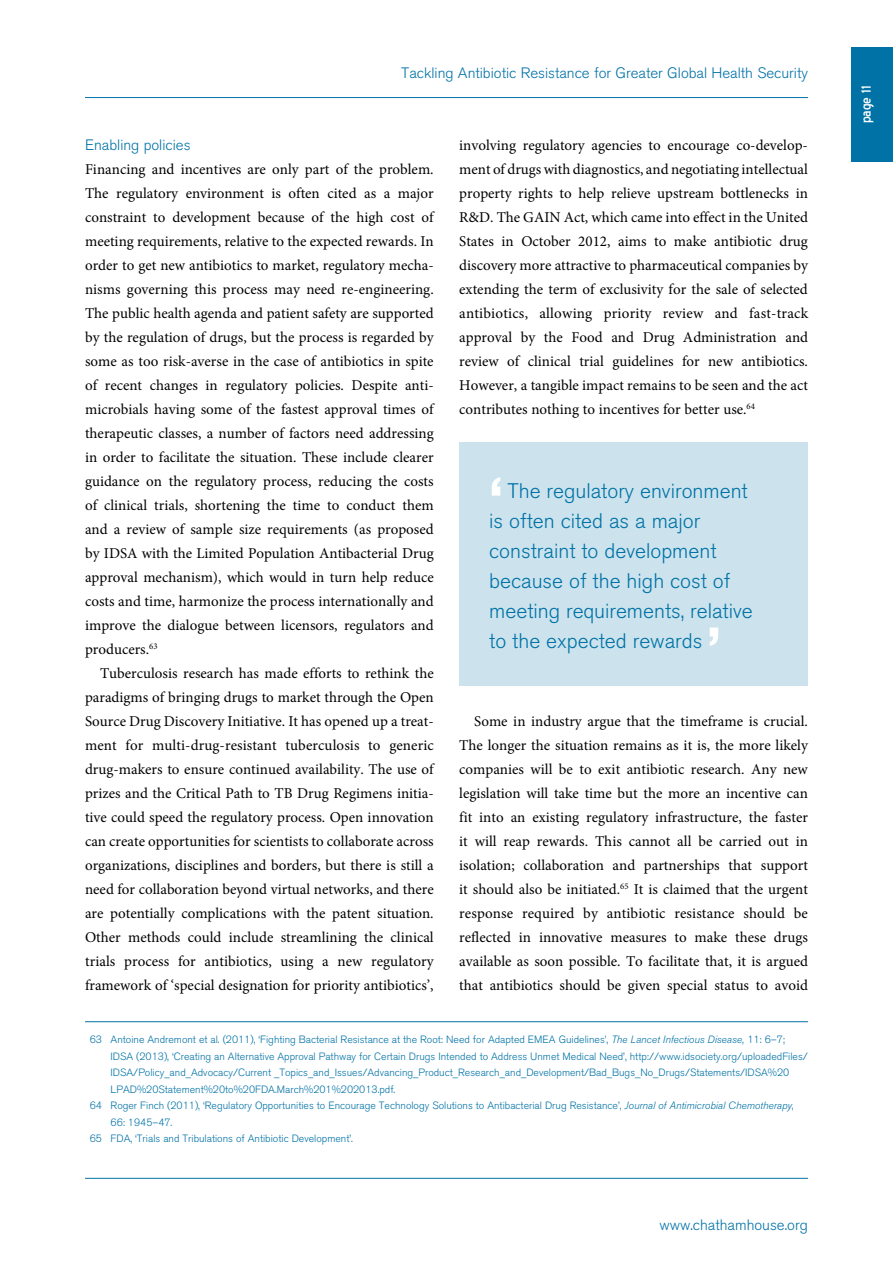
<style>
.page{position:relative;width:893px;height:1263px;background:#fff}
.page>*{position:absolute;margin:0;border:0;box-sizing:border-box;transform-origin:0 0}
.t1{font:700 54px "Akzidenz Grotesk BE";color:#fff}
.t2{font:300 21px/30px "Akzidenz Grotesk BE";color:#0072a6}
.t3{font:16.5px "Blue Highway";color:#fff}
.t4{font:15px/24px "Minion Pro";color:#000;text-align:justify}
.t5{font:300 15px "Akzidenz Grotesk BE";color:#0072a6}
.t6{font:300 10.5px "Akzidenz Grotesk BE";color:#0072a6}
.s1{font-style:italic}
</style>
<div class="page">
<hr style="left:85px;top:1178px;width:723px;height:1px;background:#0072a6">
<hr style="left:85px;top:97px;width:723px;height:1px;background:#0072a6">
<div style="left:851px;top:47px;width:41px;height:115px;background:#0072a6"></div>
<div style="left:459px;top:442px;width:349px;height:244px;background:#cce3ed"></div>
<hr style="left:85px;top:1021px;width:723px;height:1px;background:#0072a6">
<p class="t5" style="left:401px;top:64px;width:408px">Tackling Antibiotic Resistance for Greater Global Health Security</p>
<p class="t5" style="left:85px;top:136px;width:107px">Enabling policies</p>
<p class="t4" style="left:85px;top:157px;width:350px">Financing and incentives are only part of the problem.<br>The regulatory environment is often cited as a major constraint to development because of the high cost of meeting requirements, relative to the expected rewards. In order to get new antibiotics to market, regulatory mecha&shy;nisms governing this process may need re-engineering.<br>The public health agenda and patient safety are supported by the regulation of drugs, but the process is regarded by some as too risk-averse in the case of antibiotics in spite of recent changes in regulatory policies. Despite anti&shy;microbials having some of the fastest approval times of therapeutic classes, a number of factors need addressing in order to facilitate the situation. These include clearer guidance on the regulatory process, reducing the costs of clinical trials, shortening the time to conduct them and a review of sample size requirements (as proposed by IDSA with the Limited Population Antibacterial Drug approval mechanism), which would in turn help reduce costs and time, harmonize the process internationally and improve the dialogue between licensors, regulators and producers.<sup>63</sup></p>
<p class="t4" style="left:85px;top:661px;width:350px;text-indent:15px">Tuberculosis research has made efforts to rethink the paradigms of bringing drugs to market through the Open Source Drug Discovery Initiative. It has opened up a treat&shy;ment for multi-drug-resistant tuberculosis to generic drug-makers to ensure continued availability. The use of prizes and the Critical Path to TB Drug Regimens initia&shy;tive could speed the regulatory process. Open innovation can create opportunities for scientists to collaborate across organizations, disciplines and borders, but there is still a need for collaboration beyond virtual networks, and there are potentially complications with the patent situation.<br>Other methods could include streamlining the clinical trials process for antibiotics, using a new regulatory framework of ‘special designation for priority antibiotics’,</p>
<p class="t4" style="left:459px;top:133px;width:350px">involving regulatory agencies to encourage co-develop&shy;ment of drugs with diagnostics, and negotiating intellectual property rights to help relieve upstream bottlenecks in R&amp;D. The GAIN Act, which came into effect in the United States in October 2012, aims to make antibiotic drug discovery more attractive to pharmaceutical companies by extending the term of exclusivity for the sale of selected antibiotics, allowing priority review and fast-track approval by the Food and Drug Administration and review of clinical trial guidelines for new antibiotics.<br>However, a tangible impact remains to be seen and the act contributes nothing to incentives for better use.<sup>64</sup></p>
<h1 class="t1" style="left:489px;top:466px;width:15px">‘</h1>
<h2 class="t2" style="left:489px;top:476px;width:265px;text-indent:18px">The regulatory environment is often cited as a major constraint to development because of the high cost of meeting requirements, relative to the expected rewards</h2>
<h1 class="t1" style="left:707px;top:616px;width:15px">’</h1>
<p class="t4" style="left:459px;top:709px;width:350px;text-indent:15px">Some in industry argue that the timeframe is crucial.<br>The longer the situation remains as it is, the more likely companies will be to exit antibiotic research. Any new legislation will take time but the more an incentive can fit into an existing regulatory infrastructure, the faster it will reap rewards. This cannot all be carried out in isolation; collaboration and partnerships that support it should also be initiated.<sup>65</sup> It is claimed that the urgent response required by antibiotic resistance should be reflected in innovative measures to make these drugs available as soon possible. To facilitate that, it is argued that antibiotics should be given special status to avoid</p>
<p class="t6" style="left:90px;top:1034px;width:697px">63 Antoine Andremont et al. (2011), ‘Fighting Bacterial Resistance at the Root: Need for Adapted EMEA Guidelines’, <span class="s1">The Lancet Infectious Disease,</span> 11: 6–7;</p>
<p class="t6" style="left:111px;top:1050px;width:699px">IDSA (2013), ‘Creating an Alternative Approval Pathway for Certain Drugs Intended to Address Unmet Medical Need’, http://www.idsociety.org/uploadedFiles/</p>
<p class="t6" style="left:111px;top:1067px;width:680px">IDSA/Policy_and_Advocacy/Current _Topics_and_Issues/Advancing_Product_Research_and_Development/Bad_Bugs_No_Drugs/Statements/IDSA%20</p>
<p class="t6" style="left:111px;top:1083px;width:286px">LPAD%20Statement%20to%20FDA.March%201%202013.pdf.</p>
<p class="t6" style="left:90px;top:1100px;width:705px">64 Roger Finch (2011), ‘Regulatory Opportunities to Encourage Technology Solutions to Antibacterial Drug Resistance’, <span class="s1">Journal of Antimicrobial Chemotherapy</span>,</p>
<p class="t6" style="left:111px;top:1116px;width:63px">66: 1945–47.</p>
<p class="t6" style="left:90px;top:1133px;width:265px">65 FDA, ‘Trials and Tribulations of Antibiotic Development’.</p>
<p class="t5" style="left:659px;top:1216px;width:150px">www.chathamhouse.org</p>
<p class="t3" style="left:859px;top:123px;width:39px;rotate:-90deg">page 11</p>
</div>
